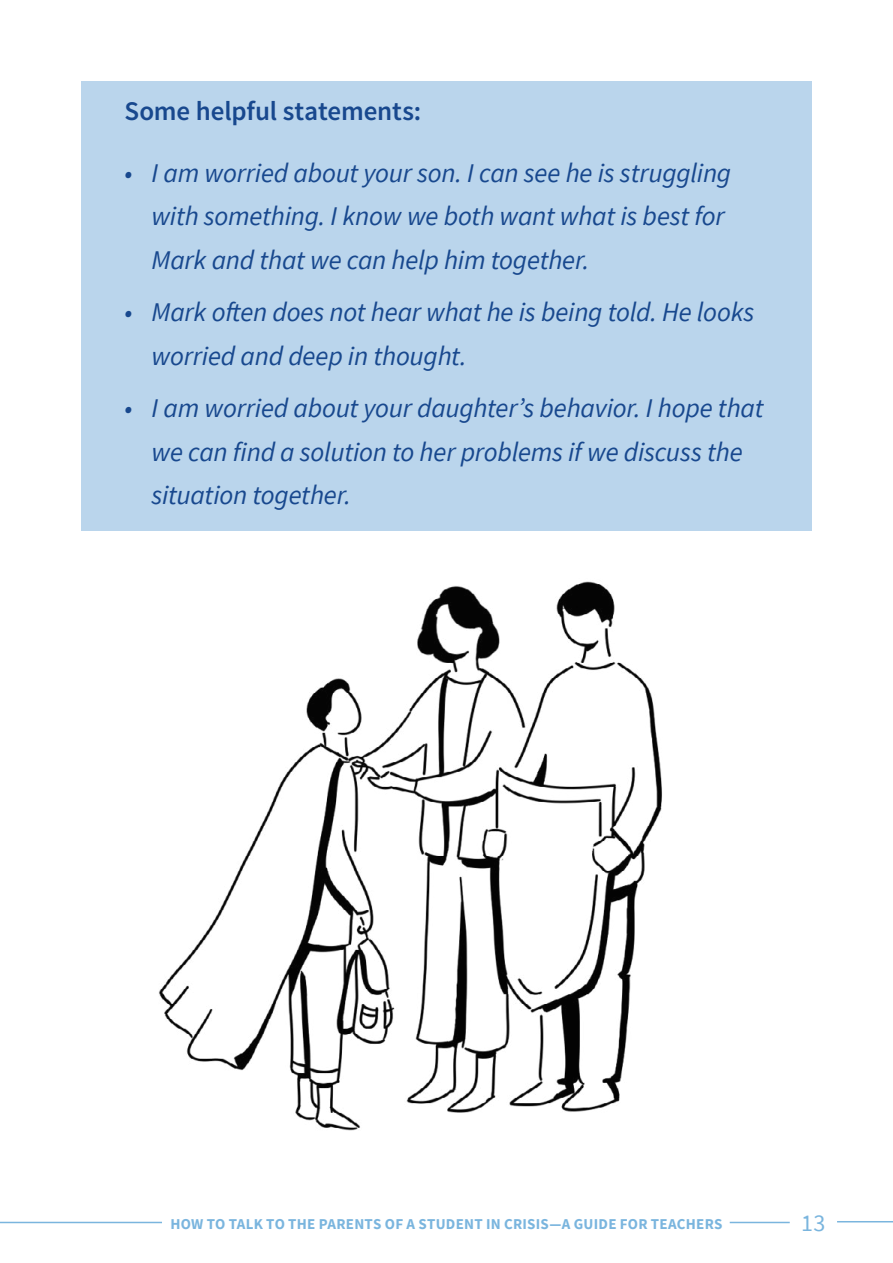
<style>
.page{position:relative;width:893px;height:1263px;background:#fff}
.page>*{position:absolute;margin:0;border:0;box-sizing:border-box;transform-origin:0 0}
.t1{font:italic 27px/43.5px "Source Sans Pro";letter-spacing:-.01em;color:#18488e}
._18pt_punktowania{font:600 27px "Source Sans Pro";letter-spacing:-.005em;color:#18488e}
.t2{font:24px "Source Sans Pro";color:#7ab5de}
.t3{font:700 15px "Source Sans Pro";letter-spacing:.015em;color:#7ab5de}
</style>
<div class="page">
<hr style="left:730px;top:1222px;width:60px;height:1px;background:#7ab5de">
<hr style="left:0;top:1222px;width:162px;height:1px;background:#7ab5de">
<hr style="left:837px;top:1221px;width:56px;height:1px;background:#7ab5de">
<div style="left:81px;top:81px;width:731px;height:449px;background:#bad5ec"></div>
<img style="left:82px;top:530px;width:730px;height:601px">
<p class="_18pt_punktowania" style="left:124px;top:94px;width:298px">Some helpful statements:</p>
<p class="t1" style="left:152px;top:151px;width:581px;text-indent:-27px">• I am worried about your son. I can see he is struggling with something. I know we both want what is best for<br>Mark and that we can help him together.</p>
<p class="t1" style="left:152px;top:290px;width:604px;text-indent:-27px">• Mark often does not hear what he is being told. He looks worried and deep in thought.</p>
<p class="t1" style="left:152px;top:386px;width:613px;text-indent:-27px">• I am worried about your daughter’s behavior. I hope that we can find a solution to her problems if we discuss the situation together.</p>
<p class="t3" style="left:170px;top:1214px;width:554px">HOW TO TALK TO THE PARENTS OF A STUDENT IN CRISIS—A GUIDE FOR TEACHERS</p>
<p class="t2" style="left:801px;top:1207px;width:26px">13</p>
</div>
